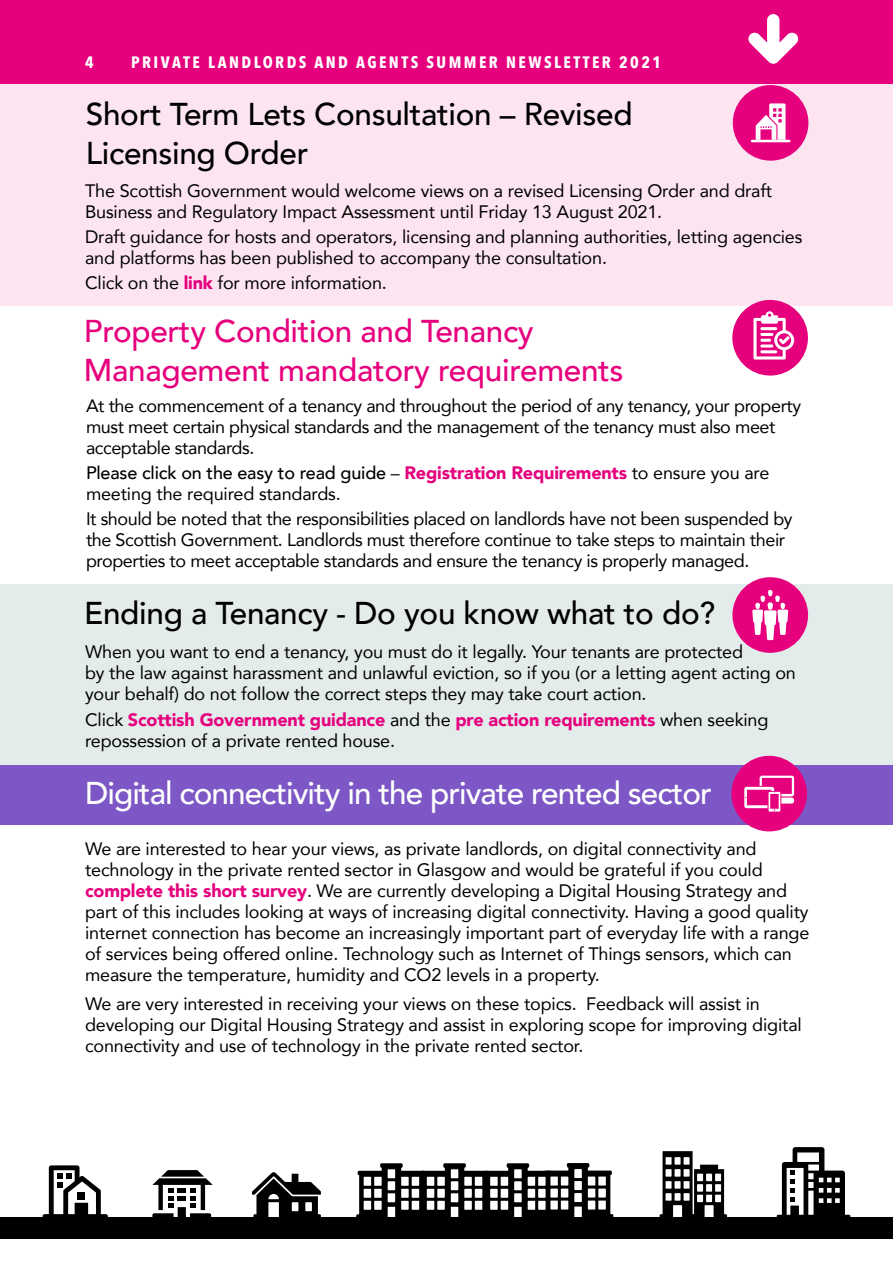
<style>
.page{position:relative;width:893px;height:1263px;background:#fff}
.page>*{position:absolute;margin:0;border:0;box-sizing:border-box;transform-origin:0 0}
.Heading_3{font:500 31.5px/39px "Avenir";letter-spacing:-.01em;color:#000}
.Heading_3-2{font:500 31.5px/39px "Avenir";letter-spacing:-.01em;color:#e6007d}
.Heading_3-3{font:500 31.5px "Avenir";letter-spacing:-.03em;color:#fff}
.t1{font:18px/21px "Avenir";letter-spacing:-.01em;color:#000}
.Sub_Heading_6{font:700 16.5px "Avenir Next Condensed";letter-spacing:.15em;color:#fff}
.s1{font-weight:900;color:#e6007d}
.s2{font-weight:500}
</style>
<div class="page">
<div style="left:0;top:79px;width:892px;height:227px;background:#fce5f1"></div>
<div style="left:0;top:584px;width:893px;height:184px;background:#e4eceb"></div>
<div style="left:0;top:1217px;width:893px;height:21px;background:#000"></div>
<svg style="left:777px;top:1147px;width:73px;height:70px"></svg>
<svg style="left:152px;top:1170px;width:61px;height:47px"></svg>
<svg style="left:43px;top:1165px;width:65px;height:52px"></svg>
<svg style="left:660px;top:1151px;width:67px;height:66px"></svg>
<svg style="left:252px;top:1172px;width:69px;height:45px"></svg>
<svg style="left:356px;top:1163px;width:257px;height:54px"></svg>
<div style="left:732px;top:300px;width:76px;height:76px;background:#e6007d;border-radius:50%"></div>
<svg style="left:753px;top:311px;width:41px;height:48px"></svg>
<div style="left:0;top:0;width:893px;height:84px;background:#e6007d"></div>
<svg style="left:732px;top:85px;width:77px;height:76px"></svg>
<hr style="left:751px;top:140px;width:39px;height:2px;background:#fff">
<div style="left:732px;top:577px;width:76px;height:76px;background:#e6007d;border-radius:50%"></div>
<svg style="left:752px;top:590px;width:36px;height:50px"></svg>
<svg style="left:748px;top:14px;width:51px;height:50px"></svg>
<div style="left:0;top:765px;width:893px;height:60px;background:#7c57c5"></div>
<div style="left:731px;top:756px;width:76px;height:75px;background:#e6007d;border-radius:50%"></div>
<svg style="left:744px;top:776px;width:50px;height:35px"></svg>
<h6 class="Sub_Heading_6" style="left:85px;top:52px;width:10px">4</h6>
<h6 class="Sub_Heading_6" style="left:131px;top:52px;width:532px">PRIVATE LANDLORDS AND AGENTS SUMMER NEWSLETTER 2021</h6>
<h3 class="Heading_3" style="left:86px;top:92px;width:548px">Short Term Lets Consultation – Revised<br>Licensing Order</h3>
<p class="t1" style="left:85px;top:179px;width:689px">The Scottish Government would welcome views on a revised Licensing Order and draft<br>Business and Regulatory Impact Assessment until Friday 13 August 2021.</p>
<p class="t1" style="left:85px;top:226px;width:719px">Draft guidance for hosts and operators, licensing and planning authorities, letting agencies and platforms has been published to accompany the consultation.</p>
<p class="t1" style="left:85px;top:272px;width:303px">Click on the <span class="s1">link</span> for more information.</p>
<h3 class="Heading_3-2" style="left:84px;top:310px;width:541px">Property Condition and Tenancy<br>Management mandatory requirements</h3>
<p class="t1" style="left:86px;top:394px;width:717px">At the commencement of a tenancy and throughout the period of any tenancy, your property must meet certain physical standards and the management of the tenancy must also meet acceptable standards.</p>
<p class="t1" style="left:86px;top:462px;width:685px"><span class="s2">Please click on the easy to read guide</span> – <span class="s1">Registration Requirements</span> to ensure you are meeting the required standards.</p>
<p class="t1" style="left:86px;top:508px;width:708px">It should be noted that the responsibilities placed on landlords have not been suspended by the Scottish Government. Landlords must therefore continue to take steps to maintain their properties to meet acceptable standards and ensure the tenancy is properly managed.</p>
<h3 class="Heading_3" style="left:84px;top:592px;width:632px">Ending a Tenancy - Do you know what to do?</h3>
<p class="t1" style="left:85px;top:641px;width:712px">When you want to end a tenancy, you must do it legally. Your tenants are protected<br>by the law against harassment and unlawful eviction, so if you (or a letting agent acting on your behalf) do not follow the correct steps they may take court action.</p>
<p class="t1" style="left:85px;top:708px;width:685px">Click <span class="s1">Scottish Government guidance</span> and the <span class="s1">pre action requirements</span> when seeking repossession of a private rented house.</p>
<h3 class="Heading_3-3" style="left:85px;top:766px;width:628px">Digital connectivity in the private rented sector</h3>
<p class="t1" style="left:85px;top:838px;width:726px">We are interested to hear your views, as private landlords, on digital connectivity and technology in the private rented sector in Glasgow and would be grateful if you could <span class="s1">complete this short survey</span>. We are currently developing a Digital Housing Strategy and part of this includes looking at ways of increasing digital connectivity. Having a good quality internet connection has become an increasingly important part of everyday life with a range of services being offered online. Technology such as Internet of Things sensors, which can measure the temperature, humidity and CO2 levels in a property.</p>
<p class="t1" style="left:85px;top:993px;width:718px">We are very interested in receiving your views on these topics. Feedback will assist in developing our Digital Housing Strategy and assist in exploring scope for improving digital connectivity and use of technology in the private rented sector.</p>
</div>
